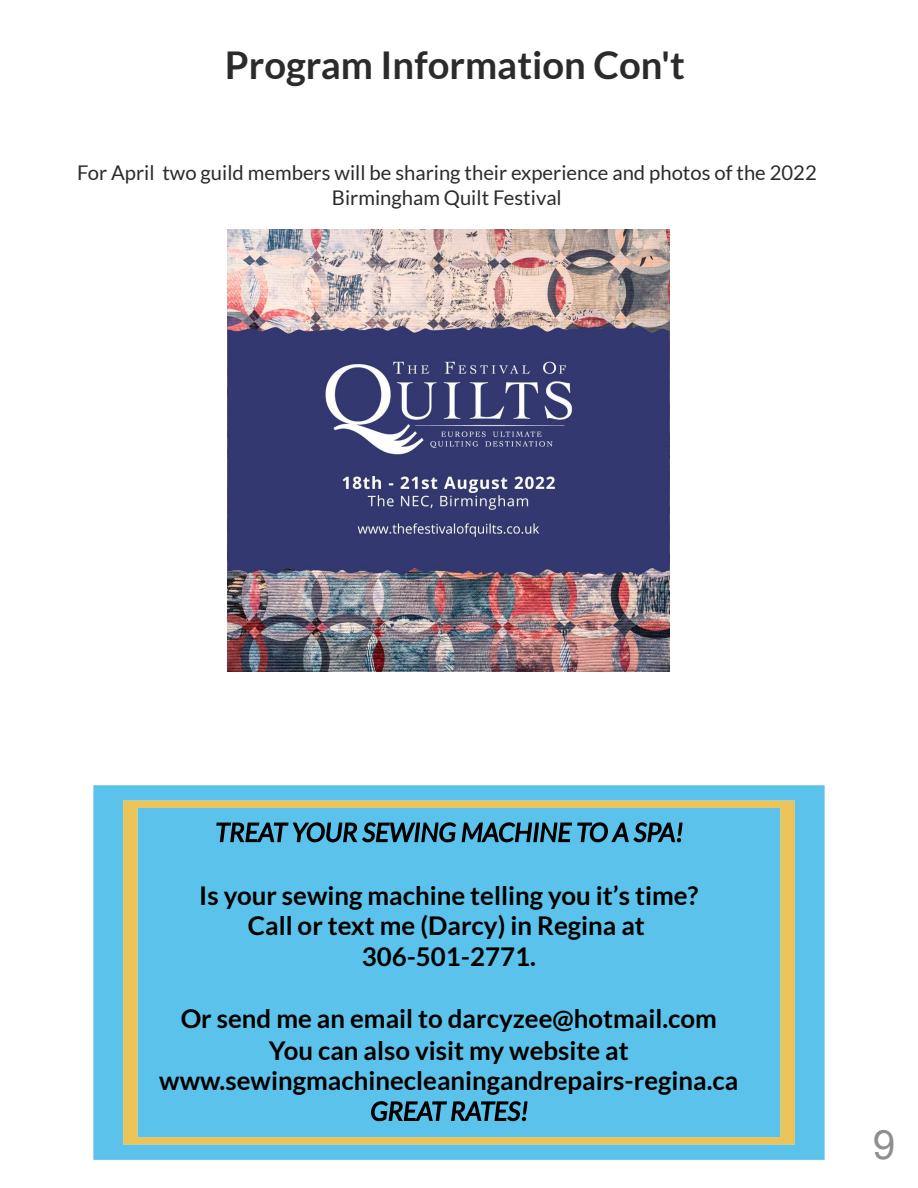
<style>
.page{position:relative;width:918px;height:1188px;background:#fff}
.page>*{position:absolute;margin:0;border:0;box-sizing:border-box;transform-origin:0 0}
.t1{font:40.5px "Arial";color:#8f8f8f}
.t2{font:700 38.25px "Lato";color:#2b2b2b}
.t3{font:700 25.8px/30.8px "Lato";color:#000;text-align:center}
.t4{font:20.25px/24.8px "Lato";color:#2b2b2b;text-align:center}
</style>
<div class="page">
<svg style="left:93px;top:785px;width:732px;height:375px;background:#66c3e0"></svg>
<svg style="left:216px;top:822px;width:467px;height:20px;background:#347087"></svg>
<svg style="left:371px;top:1101px;width:157px;height:20px;background:#316a80"></svg>
<img style="left:228px;top:230px;width:442px;height:442px">
<h2 class="t2" style="left:225px;top:41px;width:462px">Program Information Con't</h2>
<p class="t4" style="left:77px;top:160px;width:741px">For April two guild members will be sharing their experience and photos of the 2022<br>Birmingham Quilt Festival</p>
<p class="t3" style="left:199px;top:879px;width:501px">Is your sewing machine telling you it’s time?<br>Call or text me (Darcy) in Regina at<br>306-501-2771.</p>
<p class="t3" style="left:159px;top:1003px;width:581px">Or send me an email to darcyzee@hotmail.com<br>You can also visit my website at www.sewingmachinecleaningandrepairs-regina.ca</p>
<h1 class="t1" style="left:873px;top:1122px;width:24px">9</h1>
</div>
